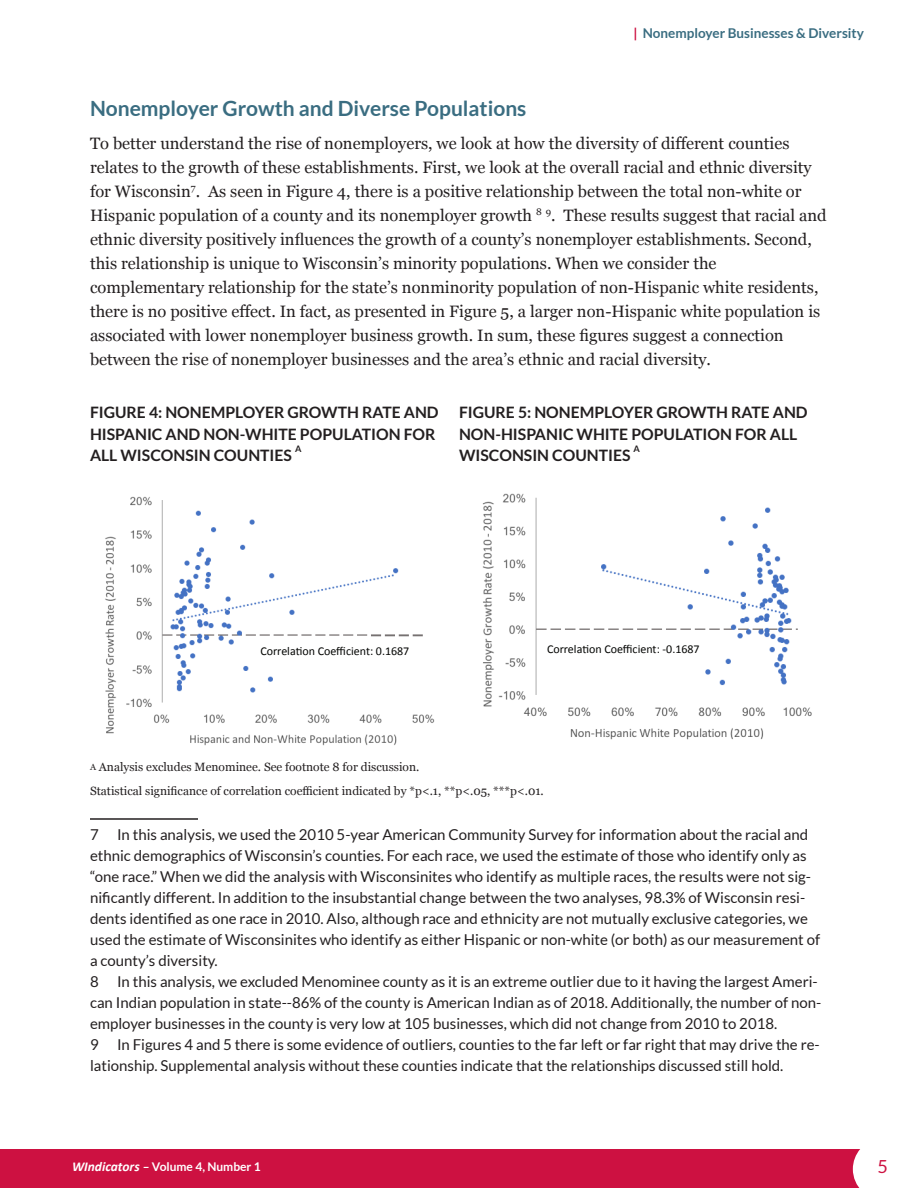
<style>
.page{position:relative;width:918px;height:1188px;background:#fff}
.page>*{position:absolute;margin:0;border:0;box-sizing:border-box;transform-origin:0 0}
.Authors{font:700 21px "Lato";color:#3a6d81}
.t1{font:18px "Lato";color:#cd1141}
.Text{font:16.5px/24px "Georgia";color:#231f20}
.Figure___Heading{font:700 15.75px/21.8px "Lato";color:#231f20}
.t2{font:15px/21px "Lato";color:#231f20}
.t3{font:700 13.5px "Lato";color:#3a6d81}
.Text-2{font:12px "Georgia";color:#231f20}
.Main_Title{font:12px "Calibri";color:#040503}
.t4{font:700 12px "Lato";color:#fff}
.Figure___Heading-2{font:700 9px "Lato";color:#231f20}
.s1{color:#cd1141}
.s2{font-size:9px}
.s3{font-family:"Calibri";font-style:italic;font-size:13.5px}
</style>
<div class="page">
<div style="left:0;top:1149px;width:860px;height:39px;background:#cd1141"></div>
<img style="left:105px;top:496px;width:330px;height:250px">
<hr style="left:90px;top:818px;width:108px;height:2px;background:#231f20">
<img style="left:482px;top:493px;width:330px;height:247px">
<p class="t3" style="left:633px;top:25px;width:232px"><span class="s1">|</span> Nonemployer Businesses &amp; Diversity</p>
<p class="Authors" style="left:90px;top:96px;width:438px">Nonemployer Growth and Diverse Populations</p>
<p class="Text" style="left:90px;top:131px;width:738px">To better understand the rise of nonemployers, we look at how the diversity of different counties relates to the growth of these establishments. First, we look at the overall racial and ethnic diversity for Wisconsin<sup>7</sup>. As seen in Figure 4, there is a positive relationship between the total non-white or Hispanic population of a county and its nonemployer growth <sup>8</sup> <sup>9</sup>. These results suggest that racial and ethnic diversity positively influences the growth of a county’s nonemployer establishments. Second, this relationship is unique to Wisconsin’s minority populations. When we consider the complementary relationship for the state’s nonminority population of non-Hispanic white residents, there is no positive effect. In fact, as presented in Figure 5, a larger non-Hispanic white population is associated with lower nonemployer business growth. In sum, these figures suggest a connection between the rise of nonemployer businesses and the area’s ethnic and racial diversity.</p>
<p class="Figure___Heading" style="left:90px;top:401px;width:350px">FIGURE 4: NONEMPLOYER GROWTH RATE AND<br>HISPANIC AND NON-WHITE POPULATION FOR<br>ALL WISCONSIN COUNTIES</p>
<p class="Figure___Heading-2" style="left:295px;top:444px;width:8px">A</p>
<p class="Figure___Heading" style="left:459px;top:401px;width:350px">FIGURE 5: NONEMPLOYER GROWTH RATE AND<br>NON-HISPANIC WHITE POPULATION FOR ALL<br>WISCONSIN COUNTIES</p>
<p class="Figure___Heading-2" style="left:634px;top:444px;width:8px">A</p>
<p class="Main_Title" style="left:260px;top:643px;width:150px">Correlation Coefficient: 0.1687</p>
<p class="Main_Title" style="left:547px;top:642px;width:154px">Correlation Coefficient: -0.1687</p>
<p class="Text-2" style="left:90px;top:758px;width:331px"><span class="s2">A</span> Analysis excludes Menominee. See footnote 8 for discussion.</p>
<p class="Text-2" style="left:90px;top:782px;width:455px">Statistical significance of correlation coefficient indicated by *p&lt;.1, **p&lt;.05, ***p&lt;.01.</p>
<p class="t2" style="left:90px;top:824px;width:732px">7 In this analysis, we used the 2010 5-year American Community Survey for information about the racial and ethnic demographics of Wisconsin’s counties. For each race, we used the estimate of those who identify only as “one race.” When we did the analysis with Wisconsinites who identify as multiple races, the results were not sig&shy;nificantly different. In addition to the insubstantial change between the two analyses, 98.3% of Wisconsin resi&shy;dents identified as one race in 2010. Also, although race and ethnicity are not mutually exclusive categories, we used the estimate of Wisconsinites who identify as either Hispanic or non-white (or both) as our measurement of a county’s diversity.</p>
<p class="t2" style="left:90px;top:971px;width:733px">8 In this analysis, we excluded Menominee county as it is an extreme outlier due to it having the largest Ameri&shy;can Indian population in state--86% of the county is American Indian as of 2018. Additionally, the number of non&shy;employer businesses in the county is very low at 105 businesses, which did not change from 2010 to 2018.</p>
<p class="t2" style="left:90px;top:1034px;width:731px">9 In Figures 4 and 5 there is some evidence of outliers, counties to the far left or far right that may drive the re&shy;lationship. Supplemental analysis without these counties indicate that the relationships discussed still hold.</p>
<p class="t4" style="left:72px;top:1160px;width:190px"><span class="s3">WIndicators</span> – Volume 4, Number 1</p>
<p class="t1" style="left:878px;top:1157px;width:12px">5</p>
</div>
